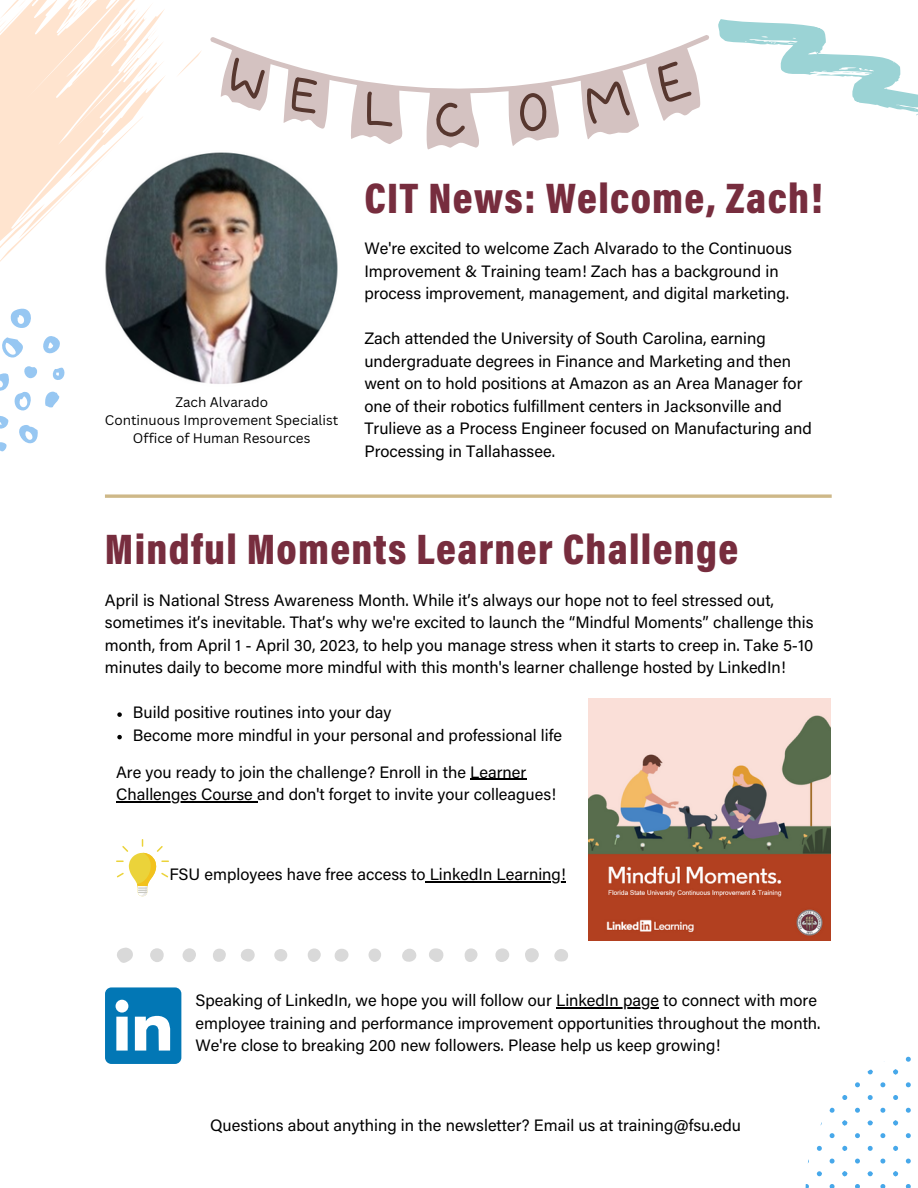
<style>
.page{position:relative;width:918px;height:1188px;background:#fff}
.page>*{position:absolute;margin:0;border:0;box-sizing:border-box;transform-origin:0 0}
.t1{font:900 43.2px "Acumin Pro Cond";letter-spacing:.03em;color:#772d3e}
.t2{font:16.5px/22.5px "Acumin Pro";color:#000}
.t3{font:13.5px/18px "Canva Sans";color:#000;text-align:center}
</style>
<div class="page">
<svg style="left:105px;top:494px;width:727px;height:4px"></svg>
<svg style="left:906px;top:1057px;width:5px;height:5px"></svg>
<svg style="left:906px;top:1108px;width:5px;height:5px"></svg>
<svg style="left:906px;top:1082px;width:5px;height:5px"></svg>
<svg style="left:906px;top:1159px;width:5px;height:5px"></svg>
<svg style="left:906px;top:1133px;width:5px;height:5px"></svg>
<svg style="left:906px;top:1184px;width:5px;height:4px"></svg>
<svg style="left:893px;top:1095px;width:5px;height:5px"></svg>
<svg style="left:868px;top:1095px;width:5px;height:5px"></svg>
<svg style="left:855px;top:1108px;width:5px;height:5px"></svg>
<svg style="left:880px;top:1108px;width:5px;height:5px"></svg>
<svg style="left:855px;top:1082px;width:5px;height:5px"></svg>
<svg style="left:880px;top:1082px;width:5px;height:5px"></svg>
<svg style="left:893px;top:1069px;width:5px;height:5px"></svg>
<svg style="left:868px;top:1069px;width:5px;height:5px"></svg>
<svg style="left:893px;top:1146px;width:5px;height:5px"></svg>
<svg style="left:868px;top:1146px;width:5px;height:5px"></svg>
<svg style="left:855px;top:1159px;width:5px;height:5px"></svg>
<svg style="left:880px;top:1159px;width:5px;height:5px"></svg>
<svg style="left:855px;top:1133px;width:5px;height:5px"></svg>
<svg style="left:880px;top:1133px;width:5px;height:5px"></svg>
<svg style="left:893px;top:1120px;width:5px;height:5px"></svg>
<svg style="left:868px;top:1120px;width:5px;height:5px"></svg>
<svg style="left:855px;top:1184px;width:5px;height:4px"></svg>
<svg style="left:880px;top:1184px;width:5px;height:4px"></svg>
<svg style="left:893px;top:1171px;width:5px;height:5px"></svg>
<svg style="left:868px;top:1171px;width:5px;height:5px"></svg>
<svg style="left:842px;top:1095px;width:5px;height:5px"></svg>
<svg style="left:830px;top:1108px;width:5px;height:5px"></svg>
<svg style="left:842px;top:1146px;width:5px;height:5px"></svg>
<svg style="left:817px;top:1146px;width:5px;height:5px"></svg>
<svg style="left:830px;top:1159px;width:5px;height:5px"></svg>
<svg style="left:830px;top:1133px;width:5px;height:5px"></svg>
<svg style="left:842px;top:1120px;width:5px;height:5px"></svg>
<svg style="left:806px;top:1184px;width:3px;height:4px"></svg>
<svg style="left:830px;top:1184px;width:5px;height:4px"></svg>
<svg style="left:842px;top:1171px;width:5px;height:5px"></svg>
<svg style="left:817px;top:1171px;width:5px;height:5px"></svg>
<svg style="left:0;top:380px;width:60px;height:72px"></svg>
<svg style="left:0;top:308px;width:65px;height:72px"></svg>
<svg style="left:0;top:0;width:201px;height:262px"></svg>
<img style="left:92px;top:144px;width:251px;height:250px;border-radius:50%">
<svg style="left:210px;top:19px;width:708px;height:130px"></svg>
<img style="left:588px;top:698px;width:242px;height:242px">
<svg style="left:105px;top:987px;width:76px;height:77px"></svg>
<svg style="left:117px;top:948px;width:16px;height:15px"></svg>
<svg style="left:429px;top:948px;width:15px;height:14px"></svg>
<div style="left:525px;top:948px;width:14px;height:14px;background:#d9d9d9;border-radius:50%"></div>
<div style="left:495px;top:948px;width:14px;height:14px;background:#d9d9d9;border-radius:6px"></div>
<div style="left:150px;top:948px;width:14px;height:14px;background:#d9d9d9;border-radius:50%"></div>
<svg style="left:402px;top:949px;width:15px;height:13px"></svg>
<div style="left:183px;top:948px;width:13px;height:14px;background:#d9d9d9;border-radius:50%"></div>
<div style="left:335px;top:949px;width:14px;height:13px;background:#d9d9d9;border-radius:50%"></div>
<svg style="left:241px;top:949px;width:14px;height:13px"></svg>
<svg style="left:465px;top:948px;width:13px;height:14px"></svg>
<svg style="left:554px;top:949px;width:14px;height:13px"></svg>
<div style="left:308px;top:948px;width:13px;height:14px;background:#d9d9d9;border-radius:50%"></div>
<svg style="left:213px;top:949px;width:13px;height:13px"></svg>
<svg style="left:368px;top:949px;width:13px;height:13px"></svg>
<div style="left:274px;top:949px;width:13px;height:12px;background:#d9d9d9;border-radius:50%"></div>
<svg style="left:116px;top:839px;width:53px;height:57px"></svg>
<hr style="left:556px;top:1007px;width:103px;height:2px;background:#000">
<svg style="left:117px;top:712px;width:5px;height:5px"></svg>
<svg style="left:117px;top:735px;width:5px;height:4px"></svg>
<hr style="left:470px;top:779px;width:56px;height:1px;background:#000">
<hr style="left:116px;top:801px;width:141px;height:1px;background:#000">
<hr style="left:426px;top:882px;width:140px;height:1px;background:#000">
<p class="t3" style="left:105px;top:392px;width:235px">Zach Alvarado<br>Continuous Improvement Specialist<br>Office of Human Resources</p>
<h1 class="t1" style="left:364px;top:181px;width:460px">CIT News: Welcome, Zach!</h1>
<p class="t2" style="left:364px;top:239px;width:429px">We're excited to welcome Zach Alvarado to the Continuous<br>Improvement &amp; Training team! Zach has a background in process improvement, management, and digital marketing.</p>
<p class="t2" style="left:364px;top:329px;width:449px">Zach attended the University of South Carolina, earning undergraduate degrees in Finance and Marketing and then went on to hold positions at Amazon as an Area Manager for one of their robotics fulfillment centers in Jacksonville and Trulieve as a Process Engineer focused on Manufacturing and Processing in Tallahassee.</p>
<h1 class="t1" style="left:105px;top:532px;width:635px">Mindful Moments Learner Challenge</h1>
<p class="t2" style="left:105px;top:590px;width:710px">April is National Stress Awareness Month. While it’s always our hope not to feel stressed out, sometimes it’s inevitable. That’s why we're excited to launch the “Mindful Moments” challenge this month, from April 1 - April 30, 2023, to help you manage stress when it starts to creep in. Take 5-10 minutes daily to become more mindful with this month's learner challenge hosted by LinkedIn!</p>
<p class="t2" style="left:133px;top:703px;width:430px">Build positive routines into your day<br>Become more mindful in your personal and professional life</p>
<p class="t2" style="left:116px;top:763px;width:442px">Are you ready to join the challenge? Enroll in the Learner<br>Challenges Course and don't forget to invite your colleagues!</p>
<p class="t2" style="left:169px;top:865px;width:398px">FSU employees have free access to LinkedIn Learning!</p>
<p class="t2" style="left:195px;top:991px;width:627px">Speaking of LinkedIn, we hope you will follow our LinkedIn page to connect with more employee training and performance improvement opportunities throughout the month.<br>We're close to breaking 200 new followers. Please help us keep growing!</p>
<p class="t2" style="left:210px;top:1116px;width:532px">Questions about anything in the newsletter? Email us at training@fsu.edu</p>
</div>
